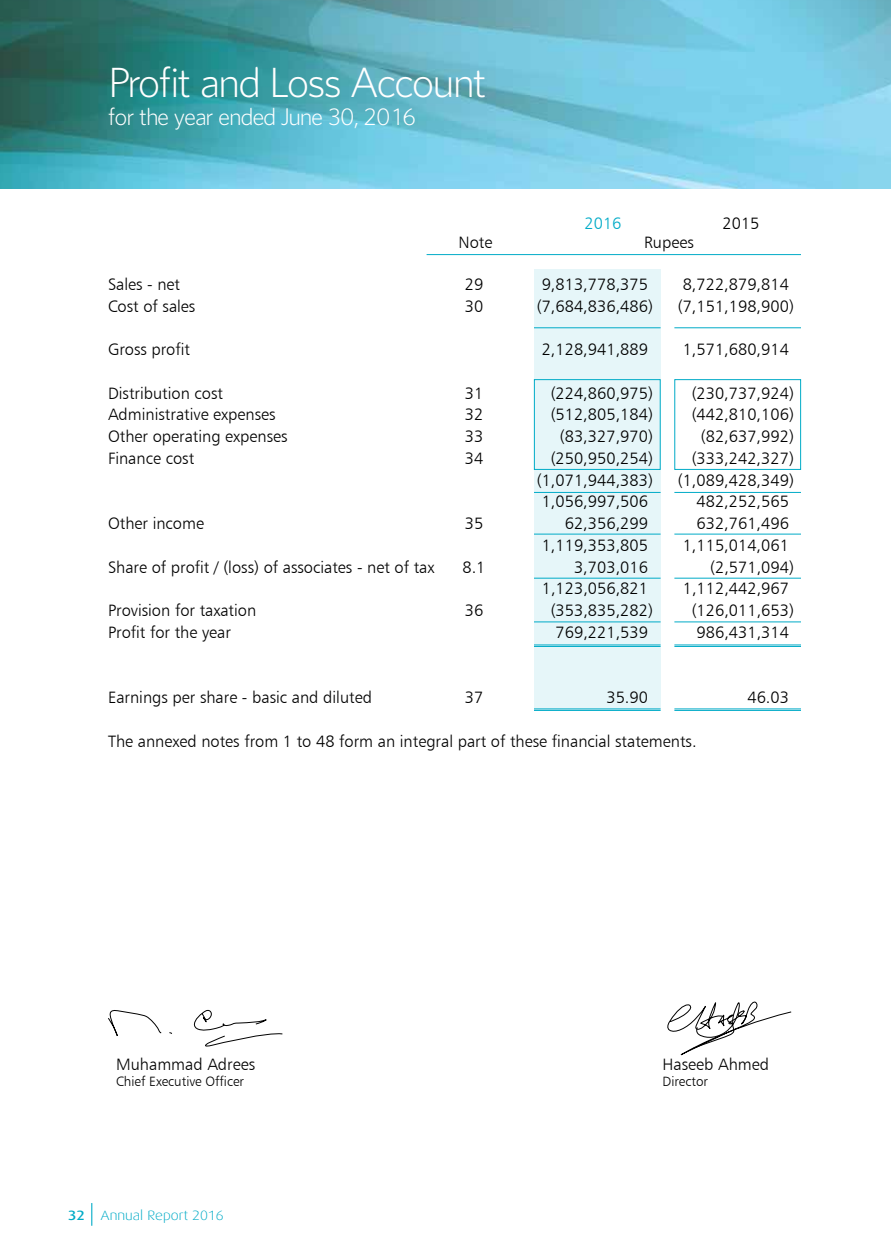
<style>
.page{position:relative;width:891px;height:1242px;background:#fff}
.page>*{position:absolute;margin:0;border:0;box-sizing:border-box;transform-origin:0 0}
.t1{font:300 42px "AH Kerrigan";color:#fff}
.t2{font:300 24px "AH Kerrigan";color:#fff}
.t3{font:16.5px "Humanist 777 BT Light B";color:#000}
.t4{font:16.5px "Humanist 777 BT Light B";color:#00abc7}
.t5{font:13.5px "Humanist 777 BT Light B";color:#000}
.t6{font:300 13.5px "Dax Wide";color:#00abc7}
.s1{font-weight:500}
</style>
<div class="page">
<svg style="left:91px;top:1203px;width:1px;height:23px"></svg>
<img style="left:0;top:0;width:891px;height:188px">
<div style="left:534px;top:269px;width:127px;height:442px;background:#e6f6f9"></div>
<svg style="left:667px;top:1001px;width:125px;height:55px"></svg>
<svg style="left:108px;top:1010px;width:54px;height:26px"></svg>
<svg style="left:193px;top:1009px;width:90px;height:38px"></svg>
<div style="left:534px;top:379px;width:127px;height:91px;border:1px solid #00abc7"></div>
<div style="left:674px;top:379px;width:127px;height:91px;border:1px solid #00abc7"></div>
<hr style="left:534px;top:646px;width:127px;height:1px;background:#00abc7">
<hr style="left:534px;top:645px;width:127px;height:1px;background:#00abc7">
<hr style="left:534px;top:622px;width:127px;height:1px;background:#00abc7">
<hr style="left:534px;top:710px;width:127px;height:1px;background:#00abc7">
<hr style="left:534px;top:709px;width:127px;height:1px;background:#00abc7">
<hr style="left:534px;top:327px;width:127px;height:1px;background:#00abc7">
<hr style="left:534px;top:492px;width:127px;height:1px;background:#00abc7">
<hr style="left:534px;top:534px;width:127px;height:1px;background:#00abc7">
<hr style="left:534px;top:578px;width:127px;height:1px;background:#00abc7">
<hr style="left:674px;top:646px;width:127px;height:1px;background:#00abc7">
<hr style="left:674px;top:645px;width:127px;height:1px;background:#00abc7">
<hr style="left:674px;top:622px;width:127px;height:1px;background:#00abc7">
<hr style="left:674px;top:710px;width:127px;height:1px;background:#00abc7">
<hr style="left:674px;top:709px;width:127px;height:1px;background:#00abc7">
<hr style="left:674px;top:327px;width:127px;height:1px;background:#00abc7">
<hr style="left:674px;top:492px;width:127px;height:1px;background:#00abc7">
<hr style="left:674px;top:534px;width:127px;height:1px;background:#00abc7">
<hr style="left:674px;top:578px;width:127px;height:1px;background:#00abc7">
<hr style="left:427px;top:254px;width:374px;height:1px;background:#00abc7">
<h1 class="t1" style="left:108px;top:58px;width:379px">Profit and Loss Account</h1>
<h2 class="t2" style="left:108px;top:102px;width:309px">for the year ended June 30, 2016</h2>
<p class="t4" style="left:585px;top:213px;width:38px">2016</p>
<p class="t3" style="left:723px;top:213px;width:38px">2015</p>
<p class="t3" style="left:459px;top:232px;width:35px">Note</p>
<p class="t3" style="left:644px;top:232px;width:51px">Rupees</p>
<p class="t3" style="left:108px;top:274px;width:74px">Sales - net</p>
<p class="t3" style="left:465px;top:274px;width:20px">29</p>
<p class="t3" style="left:542px;top:274px;width:108px">9,813,778,375</p>
<p class="t3" style="left:683px;top:274px;width:108px">8,722,879,814</p>
<p class="t3" style="left:108px;top:296px;width:89px">Cost of sales</p>
<p class="t3" style="left:465px;top:296px;width:20px">30</p>
<p class="t3" style="left:537px;top:296px;width:118px">(7,684,836,486)</p>
<p class="t3" style="left:678px;top:296px;width:118px">(7,151,198,900)</p>
<p class="t3" style="left:108px;top:339px;width:84px">Gross profit</p>
<p class="t3" style="left:542px;top:339px;width:108px">2,128,941,889</p>
<p class="t3" style="left:683px;top:339px;width:108px">1,571,680,914</p>
<p class="t3" style="left:108px;top:383px;width:117px">Distribution cost</p>
<p class="t3" style="left:465px;top:383px;width:20px">31</p>
<p class="t3" style="left:551px;top:383px;width:104px">(224,860,975)</p>
<p class="t3" style="left:692px;top:383px;width:104px">(230,737,924)</p>
<p class="t3" style="left:108px;top:404px;width:169px">Administrative expenses</p>
<p class="t3" style="left:465px;top:404px;width:20px">32</p>
<p class="t3" style="left:551px;top:404px;width:104px">(512,805,184)</p>
<p class="t3" style="left:692px;top:404px;width:104px">(442,810,106)</p>
<p class="t3" style="left:108px;top:426px;width:181px">Other operating expenses</p>
<p class="t3" style="left:465px;top:426px;width:20px">33</p>
<p class="t3" style="left:560px;top:426px;width:95px">(83,327,970)</p>
<p class="t3" style="left:701px;top:426px;width:95px">(82,637,992)</p>
<p class="t3" style="left:108px;top:448px;width:88px">Finance cost</p>
<p class="t3" style="left:465px;top:448px;width:20px">34</p>
<p class="t3" style="left:551px;top:448px;width:104px">(250,950,254)</p>
<p class="t3" style="left:692px;top:448px;width:104px">(333,242,327)</p>
<p class="t3" style="left:537px;top:470px;width:118px">(1,071,944,383)</p>
<p class="t3" style="left:678px;top:470px;width:118px">(1,089,428,349)</p>
<p class="t3" style="left:542px;top:491px;width:108px">1,056,997,506</p>
<p class="t3" style="left:697px;top:491px;width:94px">482,252,565</p>
<p class="t3" style="left:108px;top:513px;width:98px">Other income</p>
<p class="t3" style="left:465px;top:513px;width:20px">35</p>
<p class="t3" style="left:565px;top:513px;width:85px">62,356,299</p>
<p class="t3" style="left:697px;top:513px;width:94px">632,761,496</p>
<p class="t3" style="left:542px;top:535px;width:108px">1,119,353,805</p>
<p class="t3" style="left:683px;top:535px;width:108px">1,115,014,061</p>
<p class="t3" style="left:108px;top:557px;width:328px">Share of profit / (loss) of associates - net of tax</p>
<p class="t3" style="left:462px;top:557px;width:25px">8.1</p>
<p class="t3" style="left:574px;top:557px;width:75px">3,703,016</p>
<p class="t3" style="left:710px;top:557px;width:85px">(2,571,094)</p>
<p class="t3" style="left:542px;top:578px;width:108px">1,123,056,821</p>
<p class="t3" style="left:683px;top:578px;width:108px">1,112,442,967</p>
<p class="t3" style="left:108px;top:600px;width:150px">Provision for taxation</p>
<p class="t3" style="left:465px;top:600px;width:20px">36</p>
<p class="t3" style="left:551px;top:600px;width:104px">(353,835,282)</p>
<p class="t3" style="left:692px;top:600px;width:104px">(126,011,653)</p>
<p class="t3" style="left:108px;top:622px;width:124px">Profit for the year</p>
<p class="t3" style="left:556px;top:622px;width:94px">769,221,539</p>
<p class="t3" style="left:697px;top:622px;width:94px">986,431,314</p>
<p class="t3" style="left:108px;top:687px;width:266px">Earnings per share - basic and diluted</p>
<p class="t3" style="left:465px;top:687px;width:20px">37</p>
<p class="t3" style="left:606px;top:687px;width:43px">35.90</p>
<p class="t3" style="left:747px;top:687px;width:43px">46.03</p>
<p class="t3" style="left:108px;top:731px;width:590px">The annexed notes from 1 to 48 form an integral part of these financial statements.</p>
<p class="t3" style="left:116px;top:1054px;width:141px">Muhammad Adrees</p>
<p class="t5" style="left:116px;top:1073px;width:130px">Chief Executive Officer</p>
<p class="t6" style="left:68px;top:1208px;width:157px"><span class="s1">32</span> Annual Report 2016</p>
<p class="t3" style="left:663px;top:1054px;width:108px">Haseeb Ahmed</p>
<p class="t5" style="left:663px;top:1073px;width:47px">Director</p>
</div>
